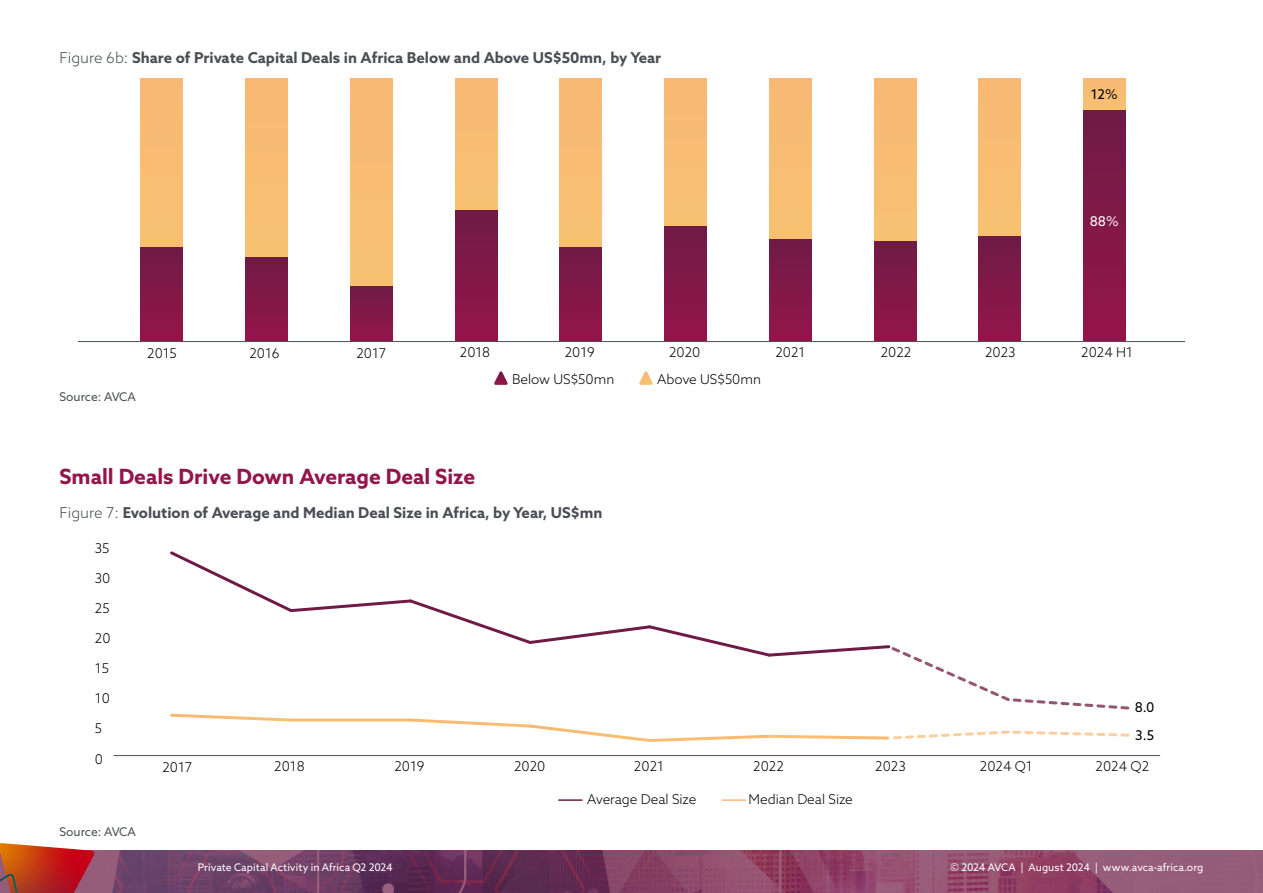
<style>
.page{position:relative;width:1263px;height:893px;background:#fff}
.page>*{position:absolute;margin:0;border:0;box-sizing:border-box;transform-origin:0 0}
.Body_copy{font:700 21px "Azo Sans";color:#94154b}
.Figure_Title{font:700 15px "Azo Sans";color:#4b4f54}
.t1{font:300 13.5px "Azo Sans";color:#000}
.t2{font:13.5px/27.8px "Azo Sans";color:#000}
.t3{font:13.5px "Azo Sans";color:#fff}
.Body_copy-2{font:12px "Azo Sans";color:#4b4f54}
.t4{font:10.5px "Azo Sans";letter-spacing:.005em;color:#fff}
.s1{font-weight:300}
</style>
<div class="page">
<div style="left:141px;top:79px;width:42px;height:168px;background:#f8bd73"></div>
<div style="left:246px;top:79px;width:41px;height:179px;background:#f8bd73"></div>
<div style="left:350px;top:79px;width:42px;height:208px;background:#f8bd73"></div>
<div style="left:455px;top:79px;width:42px;height:131px;background:#f8bd73"></div>
<div style="left:560px;top:79px;width:42px;height:168px;background:#f8bd73"></div>
<div style="left:665px;top:79px;width:41px;height:147px;background:#f8bd73"></div>
<div style="left:769px;top:79px;width:42px;height:160px;background:#f8bd73"></div>
<div style="left:874px;top:79px;width:42px;height:163px;background:#f8bd73"></div>
<div style="left:979px;top:79px;width:42px;height:158px;background:#f8bd73"></div>
<div style="left:1083px;top:79px;width:42px;height:31px;background:#f8bd73"></div>
<div style="left:141px;top:247px;width:42px;height:95px;background:linear-gradient(to bottom,#6f1b46,#95144b)"></div>
<div style="left:246px;top:258px;width:41px;height:84px;background:linear-gradient(to bottom,#6f1b46,#95144b)"></div>
<div style="left:350px;top:287px;width:42px;height:55px;background:linear-gradient(to bottom,#6f1b46,#95144b)"></div>
<div style="left:455px;top:210px;width:42px;height:132px;background:linear-gradient(to bottom,#6f1b46,#95144b)"></div>
<div style="left:560px;top:247px;width:42px;height:95px;background:linear-gradient(to bottom,#6f1b46,#95144b)"></div>
<div style="left:665px;top:226px;width:41px;height:116px;background:linear-gradient(to bottom,#6f1b46,#95144b)"></div>
<div style="left:769px;top:239px;width:42px;height:103px;background:linear-gradient(to bottom,#6f1b46,#95144b)"></div>
<div style="left:874px;top:242px;width:42px;height:100px;background:linear-gradient(to bottom,#6f1b46,#95144b)"></div>
<div style="left:979px;top:237px;width:42px;height:105px;background:linear-gradient(to bottom,#6f1b46,#95144b)"></div>
<div style="left:1083px;top:110px;width:42px;height:232px;background:linear-gradient(to bottom,#6f1b46,#95144b)"></div>
<svg style="left:494px;top:371px;width:14px;height:14px"></svg>
<svg style="left:639px;top:371px;width:14px;height:14px"></svg>
<hr style="left:79px;top:341px;width:1105px;height:1px;background:#4b4f54">
<hr style="left:114px;top:755px;width:1046px;height:1px;background:#4b4f54">
<svg style="left:170px;top:551px;width:960px;height:191px"></svg>
<hr style="left:558px;top:799px;width:24px;height:2px;background:#6f1b46">
<hr style="left:722px;top:799px;width:24px;height:2px;background:#f7b874">
<img style="left:95px;top:850px;width:1168px;height:43px">
<svg style="left:0;top:843px;width:95px;height:50px;background:#bd4435"></svg>
<p class="Figure_Title" style="left:60px;top:48px;width:603px"><span class="s1">Figure 6b:</span> Share of Private Capital Deals in Africa Below and Above US$50mn, by Year</p>
<p class="t2" style="left:1091px;top:81px;width:29px">12%</p>
<p class="t3" style="left:1090px;top:212px;width:30px">88%</p>
<p class="t1" style="left:147px;top:344px;width:31px">2015</p>
<p class="t1" style="left:249px;top:344px;width:32px">2016</p>
<p class="t1" style="left:356px;top:344px;width:31px">2017</p>
<p class="t1" style="left:460px;top:343px;width:32px">2018</p>
<p class="t1" style="left:565px;top:343px;width:32px">2019</p>
<p class="t1" style="left:669px;top:343px;width:33px">2020</p>
<p class="t1" style="left:775px;top:343px;width:31px">2021</p>
<p class="t1" style="left:881px;top:343px;width:32px">2022</p>
<p class="t1" style="left:985px;top:343px;width:32px">2023</p>
<p class="t1" style="left:1081px;top:343px;width:53px">2024 H1</p>
<p class="Body_copy-2" style="left:60px;top:389px;width:78px">Source: AVCA</p>
<p class="t1" style="left:512px;top:370px;width:104px">Below US$50mn</p>
<p class="t1" style="left:657px;top:370px;width:105px">Above US$50mn</p>
<p class="Body_copy" style="left:60px;top:463px;width:417px">Small Deals Drive Down Average Deal Size</p>
<p class="Figure_Title" style="left:60px;top:503px;width:544px"><span class="s1">Figure 7:</span> Evolution of Average and Median Deal Size in Africa, by Year, US$mn</p>
<p class="t1" style="left:95px;top:539px;width:16px">35</p>
<p class="t1" style="left:95px;top:569px;width:17px">30</p>
<p class="t1" style="left:95px;top:600px;width:16px">25</p>
<p class="t1" style="left:95px;top:630px;width:17px">20</p>
<p class="t1" style="left:95px;top:660px;width:15px">15</p>
<p class="t1" style="left:95px;top:690px;width:16px">10</p>
<p class="t1" style="left:95px;top:720px;width:9px">5</p>
<p class="t1" style="left:95px;top:750px;width:10px">0</p>
<p class="Body_copy-2" style="left:60px;top:824px;width:78px">Source: AVCA</p>
<p class="t2" style="left:1135px;top:693px;width:21px">8.0<br>3.5</p>
<p class="t1" style="left:162px;top:758px;width:31px">2017</p>
<p class="t1" style="left:274px;top:757px;width:32px">2018</p>
<p class="t1" style="left:394px;top:757px;width:32px">2019</p>
<p class="t1" style="left:514px;top:757px;width:33px">2020</p>
<p class="t1" style="left:634px;top:757px;width:31px">2021</p>
<p class="t1" style="left:753px;top:757px;width:32px">2022</p>
<p class="t1" style="left:875px;top:757px;width:32px">2023</p>
<p class="t1" style="left:980px;top:757px;width:54px">2024 Q1</p>
<p class="t1" style="left:1095px;top:757px;width:55px">2024 Q2</p>
<p class="t1" style="left:587px;top:791px;width:111px">Average Deal Size</p>
<p class="t1" style="left:748px;top:791px;width:106px">Median Deal Size</p>
<p class="t4" style="left:198px;top:861px;width:197px">Private Capital Activity in Africa Q2 2024</p>
<p class="t4" style="left:951px;top:861px;width:254px">© 2024 AVCA | August 2024 | www.avca-africa.org</p>
</div>
